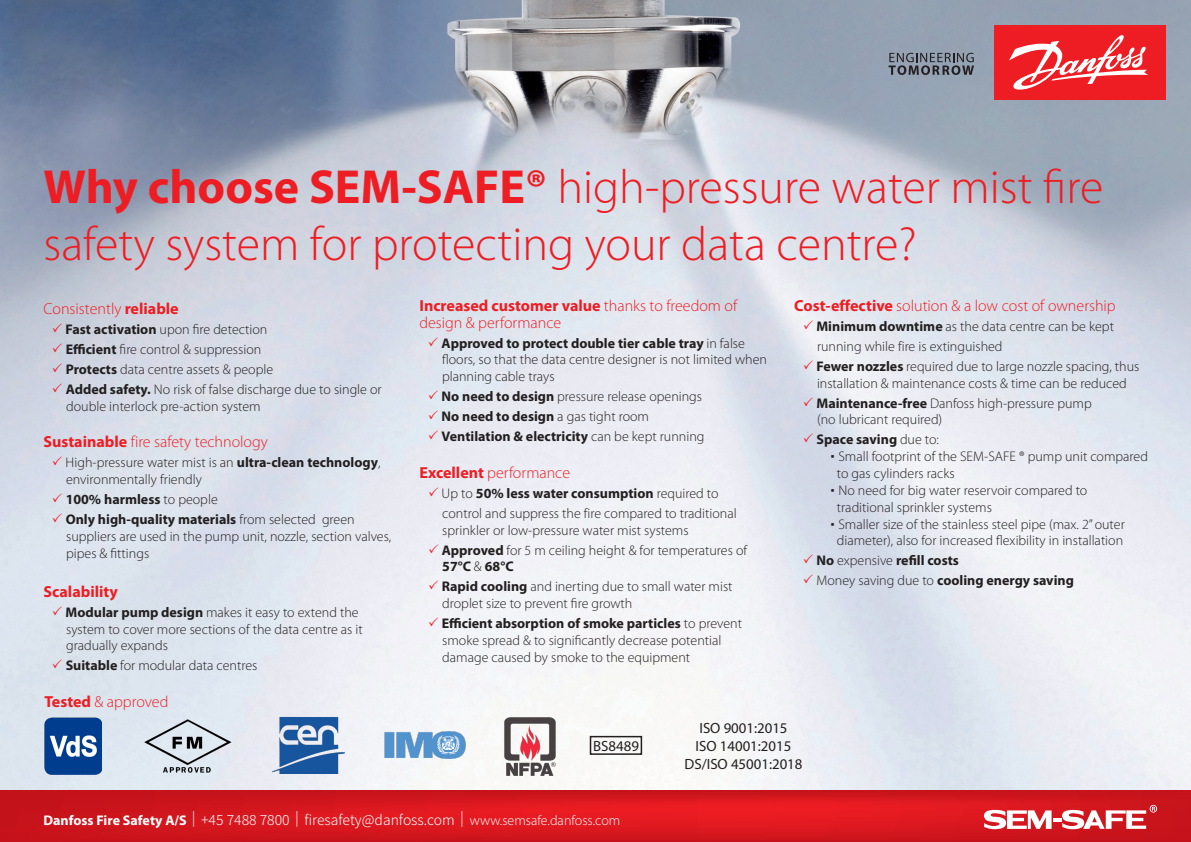
<style>
.page{position:relative;width:1191px;height:842px;background:#fff}
.page>*{position:absolute;margin:0;border:0;box-sizing:border-box;transform-origin:0 0}
.t1{font:300 48px/57.6px "Myriad Pro";color:#ee1d23}
.t2{font:300 16px "Myriad Pro";color:#ee1d23}
.t3{font:700 16px "Myriad Pro";color:#ee1d23}
.t4{font:14.8px "Myriad Pro";color:#231f20}
.t5{font:300 14px/16.8px "Myriad Pro";color:#231f20}
.t6{font:700 14px "Myriad Pro";color:#231f20}
.t7{font:300 14px "Source Han Sans SC";color:#fff}
.s1{font-weight:700}
.s2{font-weight:300}
.s3{font-family:"Verdana";font-weight:700}
.s4{font-family:"Myriad Pro";font-weight:700}
.s5{font-family:"Myriad Pro"}
</style>
<div class="page">
<img style="left:0;top:0;width:1191px;height:791px">
<div style="left:993px;top:26px;width:172px;height:74px;background:#ee1d23"></div>
<svg style="left:888px;top:53px;width:86px;height:22px;background:#6c747f"></svg>
<svg style="left:1009px;top:35px;width:139px;height:55px"></svg>
<img style="left:271px;top:717px;width:74px;height:57px">
<img style="left:384px;top:732px;width:81px;height:27px">
<div style="left:590px;top:736px;width:52px;height:19px;border:1px solid #231f20"></div>
<img style="left:45px;top:718px;width:57px;height:56px">
<img style="left:504px;top:718px;width:51px;height:58px">
<img style="left:140px;top:719px;width:92px;height:55px">
<svg style="left:0;top:791px;width:1191px;height:51px;background:#d4161d"></svg>
<svg style="left:983px;top:805px;width:174px;height:24px"></svg>
<svg style="left:53px;top:323px;width:9px;height:9px"></svg>
<svg style="left:53px;top:343px;width:9px;height:9px"></svg>
<svg style="left:53px;top:363px;width:9px;height:9px"></svg>
<svg style="left:53px;top:383px;width:9px;height:9px"></svg>
<svg style="left:804px;top:320px;width:9px;height:9px"></svg>
<svg style="left:804px;top:360px;width:9px;height:9px"></svg>
<svg style="left:804px;top:397px;width:9px;height:9px"></svg>
<svg style="left:804px;top:434px;width:9px;height:9px"></svg>
<svg style="left:804px;top:554px;width:9px;height:9px"></svg>
<svg style="left:804px;top:574px;width:9px;height:9px"></svg>
<svg style="left:53px;top:456px;width:9px;height:9px"></svg>
<svg style="left:53px;top:493px;width:9px;height:9px"></svg>
<svg style="left:53px;top:513px;width:9px;height:9px"></svg>
<svg style="left:429px;top:487px;width:9px;height:9px"></svg>
<svg style="left:429px;top:544px;width:9px;height:9px"></svg>
<svg style="left:429px;top:580px;width:9px;height:9px"></svg>
<svg style="left:429px;top:617px;width:9px;height:9px"></svg>
<svg style="left:429px;top:337px;width:9px;height:9px"></svg>
<svg style="left:429px;top:390px;width:9px;height:9px"></svg>
<svg style="left:429px;top:410px;width:9px;height:9px"></svg>
<svg style="left:429px;top:430px;width:9px;height:9px"></svg>
<svg style="left:53px;top:606px;width:9px;height:9px"></svg>
<svg style="left:53px;top:659px;width:9px;height:9px"></svg>
<svg style="left:193px;top:810px;width:1px;height:16px"></svg>
<svg style="left:297px;top:810px;width:1px;height:16px"></svg>
<svg style="left:462px;top:810px;width:1px;height:16px"></svg>
<p class="t1" style="left:43px;top:159px;width:1061px"><span class="s1">Why choose SEM-SAFE®</span> high-pressure water mist fire safety system for protecting your data centre?</p>
<p class="t2" style="left:43px;top:300px;width:137px">Consistently <span class="s1">reliable</span></p>
<p class="t5" style="left:66px;top:321px;width:203px"><span class="s1">Fast activation</span> upon fire detection</p>
<p class="t5" style="left:66px;top:341px;width:197px"><span class="s1">Efficient</span> fire control &amp; suppression</p>
<p class="t5" style="left:66px;top:361px;width:209px"><span class="s1">Protects</span> data centre assets &amp; people</p>
<p class="t5" style="left:66px;top:381px;width:317px"><span class="s1">Added safety.</span> No risk of false discharge due to single or</p>
<p class="t5" style="left:66px;top:398px;width:196px">double interlock pre-action system</p>
<p class="t3" style="left:419px;top:295px;width:319px">Increased customer value <span class="s2">thanks to freedom of</span></p>
<p class="t2" style="left:419px;top:314px;width:143px">design &amp; performance</p>
<p class="t6" style="left:441px;top:334px;width:305px">Approved to protect double tier cable tray <span class="s2">in false</span></p>
<p class="t5" style="left:442px;top:352px;width:326px">floors, so that the data centre designer is not limited when</p>
<p class="t5" style="left:442px;top:368px;width:114px">planning cable trays</p>
<p class="t5" style="left:441px;top:388px;width:262px"><span class="s1">No need to design</span> pressure release openings</p>
<p class="t6" style="left:441px;top:407px;width:209px">No need to design <span class="s2">a gas tight room</span></p>
<p class="t6" style="left:441px;top:427px;width:264px">Ventilation &amp; electricity <span class="s2">can be kept running</span></p>
<p class="t2" style="left:794px;top:297px;width:323px"><span class="s1">Cost-effective</span> solution &amp; a low cost of ownership</p>
<p class="t5" style="left:816px;top:318px;width:299px"><span class="s1">Minimum downtime</span> as the data centre can be kept</p>
<p class="t5" style="left:817px;top:338px;width:187px">running while fire is extinguished</p>
<p class="t5" style="left:816px;top:358px;width:324px"><span class="s1">Fewer nozzles</span> required due to large nozzle spacing, thus</p>
<p class="t5" style="left:817px;top:375px;width:311px">installation &amp; maintenance costs &amp; time can be reduced</p>
<p class="t5" style="left:816px;top:395px;width:277px"><span class="s1">Maintenance-free</span> Danfoss high-pressure pump</p>
<p class="t5" style="left:817px;top:412px;width:127px">(no lubricant required)</p>
<p class="t6" style="left:816px;top:431px;width:124px">Space saving <span class="s2">due to:</span></p>
<p class="t5" style="left:830px;top:448px;width:319px"><span class="s3">·</span> Small footprint of the SEM-SAFE ® pump unit compared</p>
<p class="t5" style="left:837px;top:465px;width:119px">to gas cylinders racks</p>
<p class="t5" style="left:830px;top:482px;width:258px"><span class="s3">·</span> No need for big water reservoir compared to</p>
<p class="t5" style="left:837px;top:499px;width:157px">traditional sprinkler systems</p>
<p class="t5" style="left:830px;top:516px;width:296px"><span class="s3">·</span> Smaller size of the stainless steel pipe (max. 2” outer</p>
<p class="t5" style="left:837px;top:532px;width:288px">diameter), also for increased flexibility in installation</p>
<p class="t6" style="left:816px;top:551px;width:144px">No <span class="s2">expensive</span> refill costs</p>
<p class="t6" style="left:816px;top:571px;width:259px"><span class="s2">Money saving due to</span> cooling energy saving</p>
<p class="t2" style="left:43px;top:433px;width:226px"><span class="s1">Sustainable</span> fire safety technology</p>
<p class="t5" style="left:66px;top:454px;width:316px">High-pressure water mist is an <span class="s1">ultra-clean technology</span>,</p>
<p class="t5" style="left:66px;top:471px;width:137px">environmentally friendly</p>
<p class="t6" style="left:66px;top:490px;width:154px">100% harmless <span class="s2">to people</span></p>
<p class="t6" style="left:66px;top:510px;width:290px">Only high-quality materials <span class="s2">from selected green</span></p>
<p class="t5" style="left:66px;top:528px;width:326px">suppliers are used in the pump unit, nozzle, section valves, pipes &amp; fittings</p>
<p class="t2" style="left:419px;top:464px;width:152px"><span class="s1">Excellent</span> performance</p>
<p class="t6" style="left:441px;top:484px;width:278px"><span class="s2">Up to</span> 50% less water consumption <span class="s2">required to</span></p>
<p class="t5" style="left:442px;top:505px;width:296px">control and suppress the fire compared to traditional</p>
<p class="t5" style="left:442px;top:522px;width:248px">sprinkler or low-pressure water mist systems</p>
<p class="t5" style="left:442px;top:542px;width:307px"><span class="s1">Approved</span> for 5 m ceiling height &amp; for temperatures of</p>
<p class="t6" style="left:442px;top:557px;width:73px">57°C <span class="s2">&amp;</span> 68°C</p>
<p class="t5" style="left:442px;top:578px;width:292px"><span class="s1">Rapid cooling</span> and inerting due to small water mist</p>
<p class="t5" style="left:442px;top:595px;width:192px">droplet size to prevent fire growth</p>
<p class="t6" style="left:442px;top:614px;width:302px">Efficient absorption of smoke particles <span class="s2">to prevent</span></p>
<p class="t5" style="left:442px;top:632px;width:281px">smoke spread &amp; to significantly decrease potential</p>
<p class="t5" style="left:442px;top:649px;width:249px">damage caused by smoke to the equipment</p>
<p class="t3" style="left:43px;top:581px;width:76px">Scalability</p>
<p class="t5" style="left:66px;top:604px;width:295px"><span class="s1">Modular pump design</span> makes it easy to extend the</p>
<p class="t5" style="left:66px;top:621px;width:298px">system to cover more sections of the data centre as it</p>
<p class="t5" style="left:66px;top:637px;width:103px">gradually expands</p>
<p class="t5" style="left:66px;top:657px;width:193px"><span class="s1">Suitable</span> for modular data centres</p>
<p class="t2" style="left:45px;top:693px;width:125px"><span class="s1">Tested</span> &amp; approved</p>
<p class="t4" style="left:593px;top:737px;width:47px">BS8489</p>
<p class="t7" style="left:43px;top:811px;width:578px"><span class="s4">Danfoss Fire Safety A/S</span> +45 7488 7800 firesafety@danfoss.com <span class="s5">www.semsafe.danfoss.com</span></p>
<p class="t4" style="left:699px;top:719px;width:90px">ISO 9001:2015</p>
<p class="t4" style="left:695px;top:737px;width:97px">ISO 14001:2015</p>
<p class="t4" style="left:684px;top:755px;width:119px">DS/ISO 45001:2018</p>
</div>
